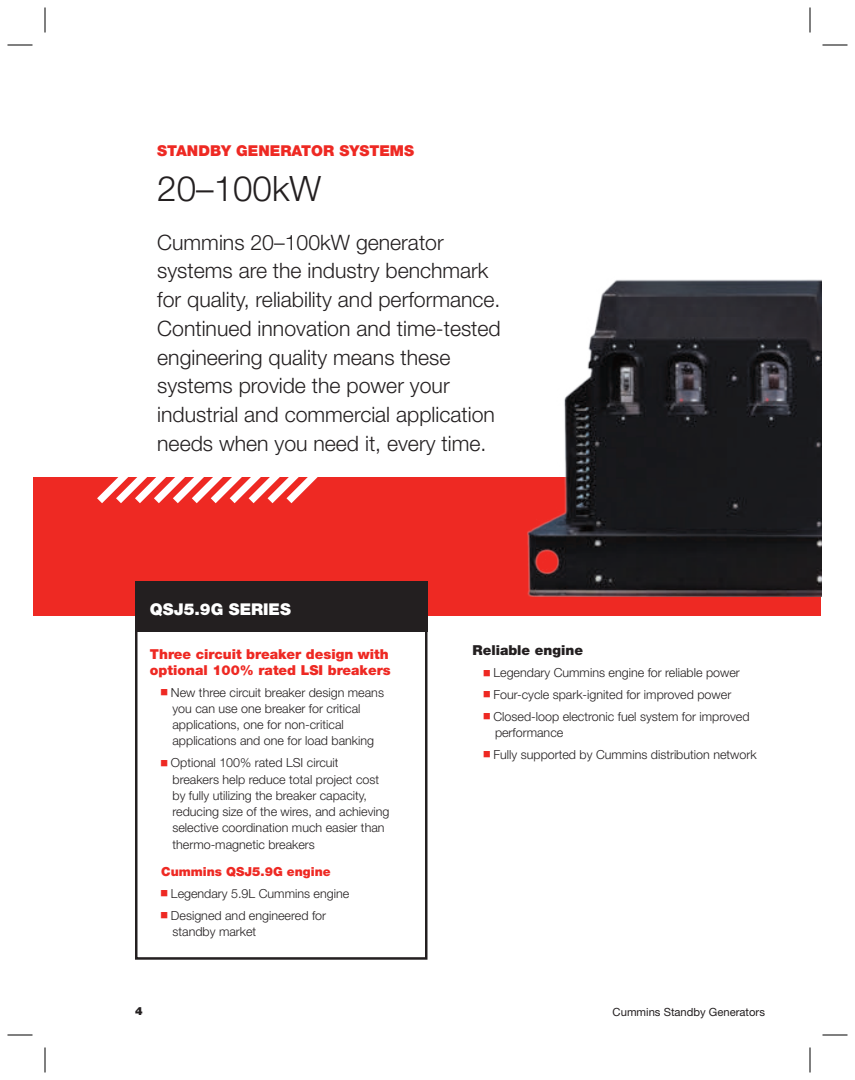
<style>
.page{position:relative;width:855px;height:1080px;background:#fff}
.page>*{position:absolute;margin:0;border:0;box-sizing:border-box;transform-origin:0 0}
.t1{font:300 35px "Helvetica Neue LT";color:#231f20}
.t2{font:300 21.25px/28.8px "Helvetica Neue LT";color:#231f20}
.t3{font:900 16.25px "Helvetica Neue LT";color:#fff}
.t4{font:900 15px "Helvetica Neue LT";color:#ee2923}
.t5{font:900 13.75px/16.2px "Helvetica Neue LT";color:#ee2923}
.t6{font:900 13.75px "Helvetica Neue LT";color:#231f20}
.t7{font:300 12.5px/16.2px "Helvetica Neue LT";color:#231f20}
.t8{font:900 12.5px "Helvetica Neue LT";color:#ee2923}
.t9{font:11.25px "Helvetica Neue LT";color:#231f20}
.t10{font:900 11.25px "Helvetica Neue LT";color:#231f20}
</style>
<div class="page">
<div style="left:34px;top:477px;width:787px;height:139px;background:#ee2923"></div>
<img style="left:527px;top:279px;width:294px;height:318px">
<svg style="left:97px;top:477px;width:221px;height:27px"></svg>
<div style="left:135px;top:582px;width:293px;height:378px;border:2px solid #231f20"></div>
<div style="left:135px;top:582px;width:293px;height:50px;background:#231f20"></div>
<svg style="left:8px;top:45px;width:25px;height:1px"></svg>
<svg style="left:45px;top:8px;width:1px;height:24px"></svg>
<svg style="left:822px;top:45px;width:26px;height:1px"></svg>
<svg style="left:810px;top:8px;width:1px;height:24px"></svg>
<svg style="left:8px;top:1035px;width:25px;height:1px"></svg>
<svg style="left:45px;top:1047px;width:1px;height:25px"></svg>
<svg style="left:822px;top:1035px;width:26px;height:1px"></svg>
<svg style="left:810px;top:1047px;width:1px;height:25px"></svg>
<p class="t4" style="left:157px;top:141px;width:258px">STANDBY GENERATOR SYSTEMS</p>
<h1 class="t1" style="left:157px;top:167px;width:166px">20–100kW</h1>
<p class="t2" style="left:157px;top:227px;width:345px">Cummins 20–100kW generator systems are the industry benchmark for quality, reliability and performance.<br>Continued innovation and time-tested engineering quality means these systems provide the power your industrial and commercial application needs when you need it, every time.</p>
<h3 class="t3" style="left:150px;top:599px;width:142px">QSJ5.9G SERIES</h3>
<p class="t5" style="left:150px;top:645px;width:242px">Three circuit breaker design with optional 100% rated LSI breakers</p>
<p class="t7" style="left:171px;top:684px;width:215px">New three circuit breaker design means you can use one breaker for critical applications, one for non-critical applications and one for load banking</p>
<p class="t7" style="left:171px;top:754px;width:220px">Optional 100% rated LSI circuit<br>breakers help reduce total project cost by fully utilizing the breaker capacity, reducing size of the wires, and achieving selective coordination much easier than thermo-magnetic breakers</p>
<p class="t8" style="left:161px;top:864px;width:171px">Cummins QSJ5.9G engine</p>
<p class="t7" style="left:171px;top:882px;width:180px;line-height:21.9px">Legendary 5.9L Cummins engine<br>Designed and engineered for</p>
<p class="t7" style="left:172px;top:923px;width:85px">standby market</p>
<p class="t6" style="left:472px;top:642px;width:112px">Reliable engine</p>
<p class="t7" style="left:493px;top:661px;width:258px;line-height:21.9px">Legendary Cummins engine for reliable power<br>Four-cycle spark-ignited for improved power<br>Closed-loop electronic fuel system for improved</p>
<p class="t7" style="left:493px;top:721px;width:265px;line-height:21.9px">performance<br>Fully supported by Cummins distribution network</p>
<p class="t10" style="left:135px;top:1004px;width:9px">4</p>
<p class="t9" style="left:613px;top:1006px;width:154px">Cummins Standby Generators</p>
</div>
